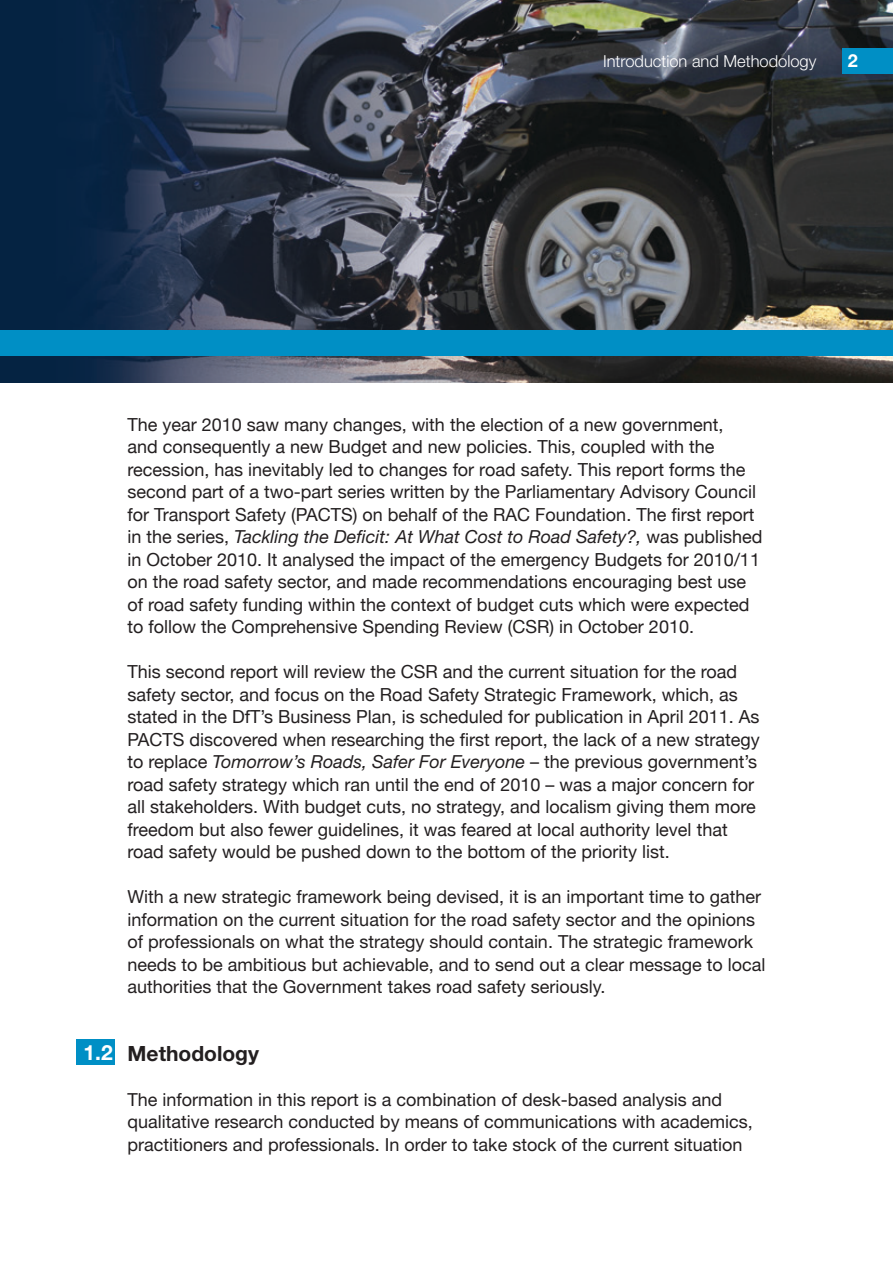
<style>
.page{position:relative;width:893px;height:1263px;background:#fff}
.page>*{position:absolute;margin:0;border:0;box-sizing:border-box;transform-origin:0 0}
.t1{font:700 21px "Helvetica Neue";color:#231f20}
.t2{font:700 21px "Helvetica Neue";color:#fff}
.t3{font:18px/22.5px "Helvetica Neue";color:#231f20}
.t4{font:18px/22.5px "Helvetica Neue";color:#231f20}
.t5{font:700 18px "Helvetica Neue";color:#fff}
.t6{font:300 16.5px "Helvetica Neue";color:#fff}
.s1{font-style:italic}
</style>
<div class="page">
<img style="left:0;top:0;width:893px;height:383px">
<div style="left:0;top:331px;width:893px;height:25px;background:#008fc5"></div>
<div style="left:842px;top:48px;width:51px;height:26px;background:#008fc5"></div>
<div style="left:77px;top:1039px;width:38px;height:26px;background:#008fc5"></div>
<p class="t6" style="left:603px;top:51px;width:215px">Introduction and Methodology</p>
<p class="t5" style="left:848px;top:50px;width:12px">2</p>
<p class="t3" style="left:128px;top:413px;width:636px">The year 2010 saw many changes, with the election of a new government,<br>and consequently a new Budget and new policies. This, coupled with the recession, has inevitably led to changes for road safety. This report forms the second part of a two-part series written by the Parliamentary Advisory Council for Transport Safety (PACTS) on behalf of the RAC Foundation. The first report in the series, <span class="s1">Tackling the Deficit: At What Cost to Road Safety?,</span> was published in October 2010. It analysed the impact of the emergency Budgets for 2010/11 on the road safety sector, and made recommendations encouraging best use of road safety funding within the context of budget cuts which were expected to follow the Comprehensive Spending Review (CSR) in October 2010.</p>
<p class="t3" style="left:128px;top:660px;width:634px">This second report will review the CSR and the current situation for the road safety sector, and focus on the Road Safety Strategic Framework, which, as stated in the DfT’s Business Plan, is scheduled for publication in April 2011. As PACTS discovered when researching the first report, the lack of a new strategy to replace <span class="s1">Tomorrow’s Roads, Safer For Everyone</span> – the previous government’s road safety strategy which ran until the end of 2010 – was a major concern for all stakeholders. With budget cuts, no strategy, and localism giving them more freedom but also fewer guidelines, it was feared at local authority level that road safety would be pushed down to the bottom of the priority list.</p>
<p class="t4" style="left:128px;top:885px;width:639px">With a new strategic framework being devised, it is an important time to gather information on the current situation for the road safety sector and the opinions of professionals on what the strategy should contain. The strategic framework needs to be ambitious but achievable, and to send out a clear message to local authorities that the Government takes road safety seriously.</p>
<p class="t2" style="left:83px;top:1040px;width:31px">1.2</p>
<p class="t1" style="left:128px;top:1040px;width:133px">Methodology</p>
<p class="t4" style="left:128px;top:1088px;width:627px">The information in this report is a combination of desk-based analysis and qualitative research conducted by means of communications with academics, practitioners and professionals. In order to take stock of the current situation</p>
</div>
